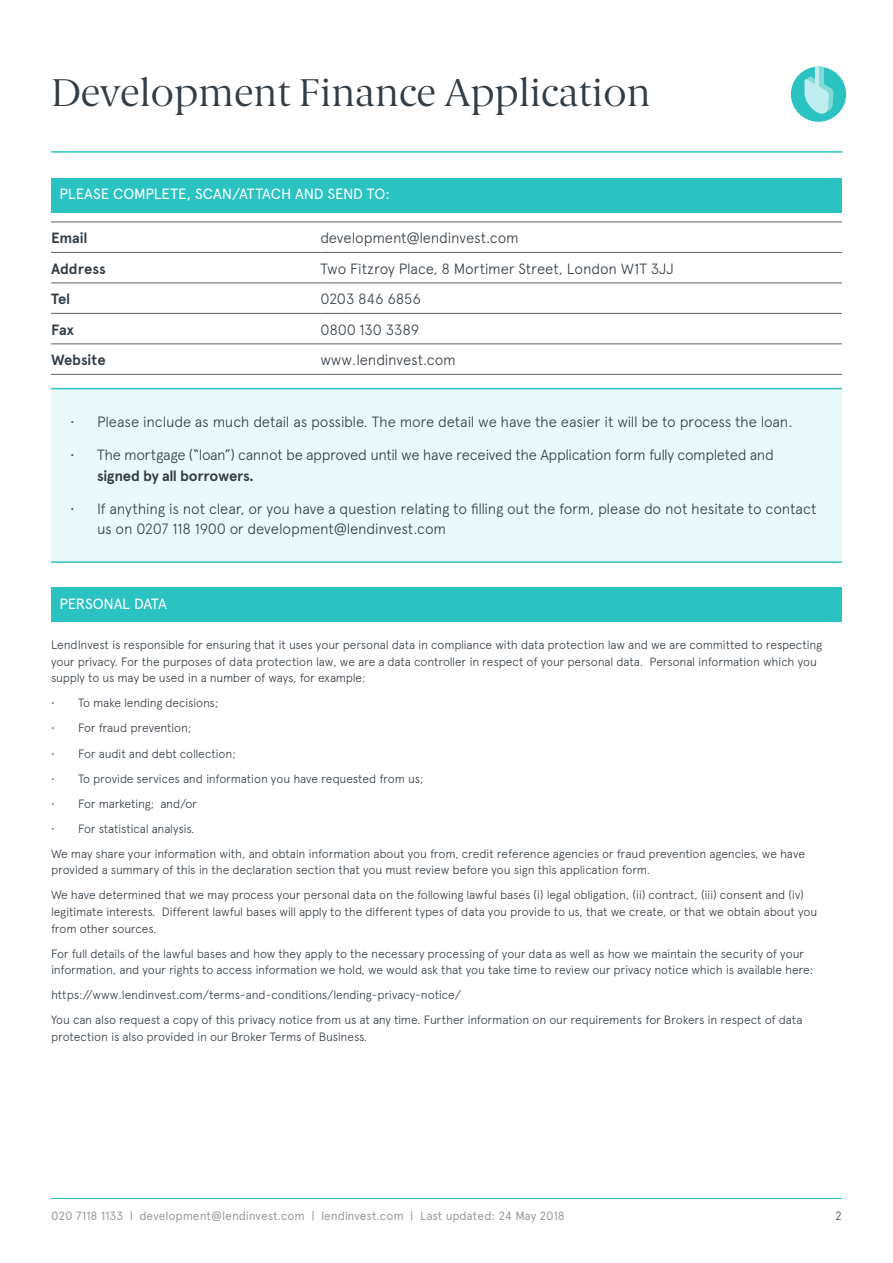
<style>
.page{position:relative;width:893px;height:1263px;background:#fff}
.page>*{position:absolute;margin:0;border:0;box-sizing:border-box;transform-origin:0 0}
.t1{font:38.85px "Berlingske Serif";color:#333d45}
.t2{font:300 14.85px/20.4px "Apercu";letter-spacing:-.015em;color:#333d45}
.t3{font:14.85px "Apercu";letter-spacing:-.015em;color:#fff}
.t4{font:700 14.85px "Apercu";letter-spacing:-.015em;color:#333d45}
.t5{font:300 12px/16.5px "Apercu";letter-spacing:-.015em;color:#333d45}
.t6{font:12px "Apercu";letter-spacing:-.01em;color:#999ea2}
</style>
<div class="page">
<hr style="left:51px;top:1198px;width:791px;height:1px;background:#2bc2c2">
<div style="left:51px;top:178px;width:790px;height:34px;background:#2bc2c2"></div>
<hr style="left:51px;top:252px;width:269px;height:1px;background:#5c646a">
<hr style="left:51px;top:283px;width:269px;height:1px;background:#5c646a">
<hr style="left:51px;top:313px;width:269px;height:1px;background:#5c646a">
<hr style="left:51px;top:344px;width:269px;height:1px;background:#5c646a">
<hr style="left:320px;top:252px;width:522px;height:1px;background:#5c646a">
<hr style="left:320px;top:283px;width:522px;height:1px;background:#5c646a">
<hr style="left:320px;top:313px;width:522px;height:1px;background:#5c646a">
<hr style="left:320px;top:344px;width:522px;height:1px;background:#5c646a">
<hr style="left:51px;top:222px;width:269px;height:1px;background:#5c646a">
<hr style="left:320px;top:222px;width:522px;height:1px;background:#5c646a">
<hr style="left:51px;top:374px;width:269px;height:1px;background:#5c646a">
<hr style="left:320px;top:374px;width:522px;height:1px;background:#5c646a">
<div style="left:51px;top:389px;width:791px;height:173px;background:#eaf9f9"></div>
<hr style="left:51px;top:388px;width:791px;height:1px;background:#2bc2c2">
<hr style="left:51px;top:561px;width:791px;height:2px;background:#2bc2c2">
<div style="left:51px;top:588px;width:790px;height:34px;background:#2bc2c2"></div>
<hr style="left:51px;top:151px;width:791px;height:2px;background:#2bc2c2">
<div style="left:791px;top:67px;width:55px;height:55px;background:#2bc2c2;border-radius:50%"></div>
<svg style="left:804px;top:67px;width:30px;height:47px"></svg>
<h1 class="t1" style="left:51px;top:67px;width:601px">Development Finance Application</h1>
<p class="t3" style="left:60px;top:185px;width:332px">PLEASE COMPLETE, SCAN/ATTACH AND SEND TO:</p>
<p class="t4" style="left:51px;top:229px;width:38px">Email</p>
<p class="t2" style="left:320px;top:227px;width:200px">development@lendinvest.com</p>
<p class="t4" style="left:51px;top:259px;width:56px">Address</p>
<p class="t2" style="left:320px;top:258px;width:355px">Two Fitzroy Place, 8 Mortimer Street, London W1T 3JJ</p>
<p class="t4" style="left:51px;top:290px;width:21px">Tel</p>
<p class="t2" style="left:320px;top:288px;width:102px">0203 846 6856</p>
<p class="t4" style="left:51px;top:320px;width:24px">Fax</p>
<p class="t2" style="left:320px;top:319px;width:100px">0800 130 3389</p>
<p class="t4" style="left:51px;top:351px;width:56px">Website</p>
<p class="t2" style="left:320px;top:349px;width:137px">www.lendinvest.com</p>
<p class="t2" style="left:70px;top:411px;width:724px">• Please include as much detail as possible. The more detail we have the easier it will be to process the loan.</p>
<p class="t2" style="left:70px;top:445px;width:705px">• The mortgage (“loan”) cannot be approved until we have received the Application form fully completed and</p>
<p class="t4" style="left:97px;top:467px;width:158px">signed by all borrowers.</p>
<p class="t2" style="left:97px;top:498px;width:721px;text-indent:-27px">• If anything is not clear, or you have a question relating to filling out the form, please do not hesitate to contact us on 0207 118 1900 or development@lendinvest.com</p>
<p class="t3" style="left:60px;top:595px;width:109px">PERSONAL DATA</p>
<p class="t5" style="left:51px;top:636px;width:773px">LendInvest is responsible for ensuring that it uses your personal data in compliance with data protection law and we are committed to respecting your privacy. For the purposes of data protection law, we are a data controller in respect of your personal data. Personal information which you supply to us may be used in a number of ways, for example:</p>
<p class="t5" style="left:51px;top:695px;width:169px">• To make lending decisions;</p>
<p class="t5" style="left:51px;top:720px;width:142px">• For fraud prevention;</p>
<p class="t5" style="left:51px;top:745px;width:187px">• For audit and debt collection;</p>
<p class="t5" style="left:51px;top:770px;width:374px">• To provide services and information you have requested from us;</p>
<p class="t5" style="left:51px;top:795px;width:147px">• For marketing; and/or</p>
<p class="t5" style="left:51px;top:816px;width:755px;line-height:25px">• For statistical analysis.<br>We may share your information with, and obtain information about you from, credit reference agencies or fraud prevention agencies, we have</p>
<p class="t5" style="left:51px;top:857px;width:754px;line-height:25px">provided a summary of this in the declaration section that you must review before you sign this application form.<br>We have determined that we may process your personal data on the following lawful bases (i) legal obligation, (ii) contract, (iii) consent and (iv)</p>
<p class="t5" style="left:51px;top:903px;width:768px">legitimate interests. Different lawful bases will apply to the different types of data you provide to us, that we create, or that we obtain about you from other sources.</p>
<p class="t5" style="left:51px;top:945px;width:764px">For full details of the lawful bases and how they apply to the necessary processing of your data as well as how we maintain the security of your information, and your rights to access information we hold, we would ask that you take time to review our privacy notice which is available here:</p>
<p class="t5" style="left:51px;top:982px;width:753px;line-height:25px">https://www.lendinvest.com/terms-and-conditions/lending-privacy-notice/<br>You can also request a copy of this privacy notice from us at any time. Further information on our requirements for Brokers in respect of data</p>
<p class="t5" style="left:51px;top:1028px;width:318px">protection is also provided in our Broker Terms of Business.</p>
<p class="t6" style="left:51px;top:1209px;width:515px">020 7118 1133 | development@lendinvest.com | lendinvest.com | Last updated: 24 May 2018</p>
<p class="t5" style="left:835px;top:1208px;width:8px">2</p>
</div>
